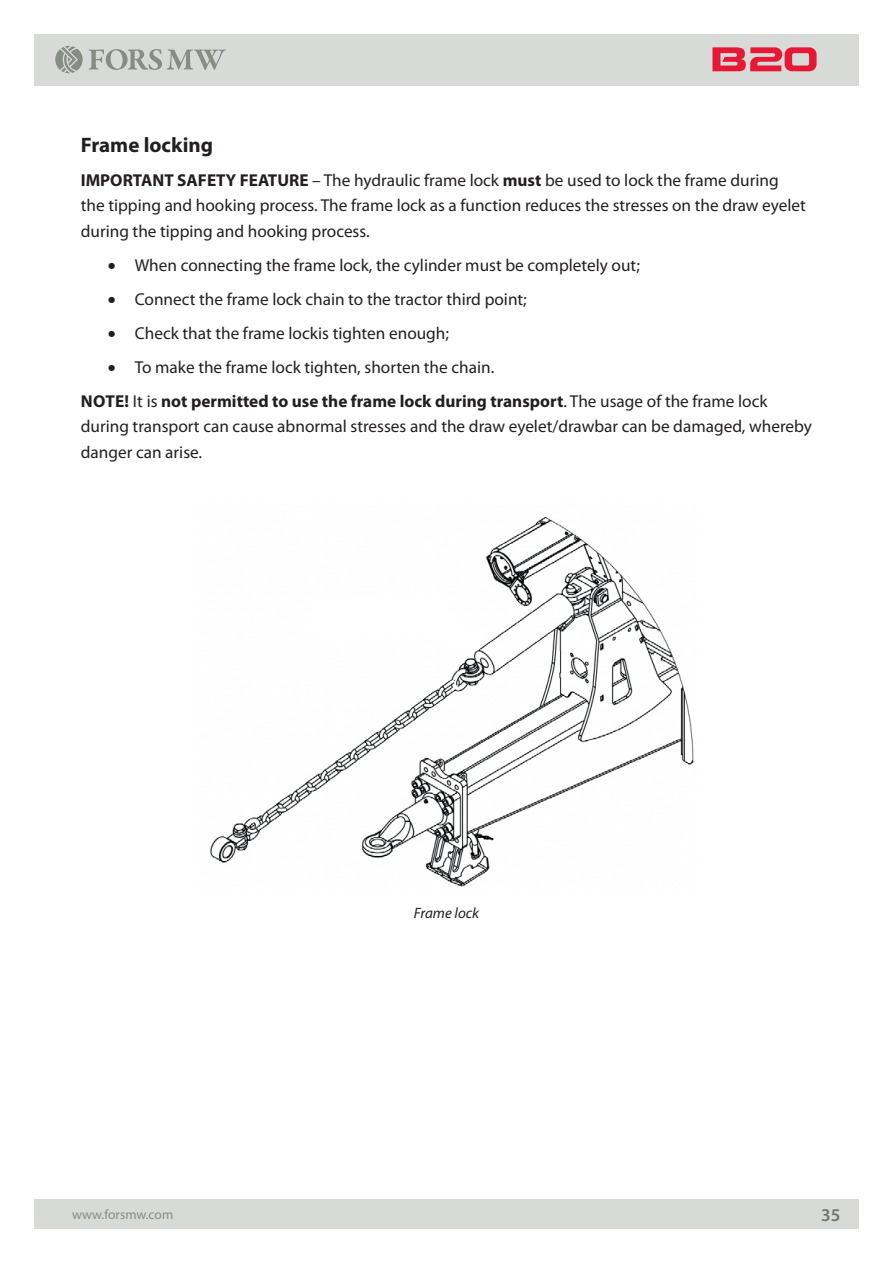
<style>
.page{position:relative;width:893px;height:1263px;background:#fff}
.page>*{position:absolute;margin:0;border:0;box-sizing:border-box;transform-origin:0 0}
.t1{font:700 21px "Myriad Pro";color:#231f20}
.t2{font:600 18px "Myriad Pro";color:#73766b}
.t3{font:17.25px/25.5px "Myriad Pro";color:#231f20}
.t4{font:italic 15px "Myriad Pro";color:#231f20}
.t5{font:13.5px "Myriad Pro";color:#868d84}
.s1{font-weight:700}
</style>
<div class="page">
<div style="left:34px;top:1200px;width:825px;height:29px;background:#d8dad7"></div>
<div style="left:34px;top:34px;width:825px;height:51px;background:#d8dad7"></div>
<svg style="left:712px;top:47px;width:105px;height:24px"></svg>
<svg style="left:89px;top:49px;width:137px;height:21px"></svg>
<svg style="left:55px;top:46px;width:28px;height:27px"></svg>
<img style="left:210px;top:517px;width:484px;height:370px">
<p class="t1" style="left:81px;top:131px;width:134px">Frame locking</p>
<p class="t3" style="left:81px;top:167px;width:727px"><span class="s1">IMPORTANT SAFETY FEATURE</span> – The hydraulic frame lock <span class="s1">must</span> be used to lock the frame during the tipping and hooking process. The frame lock as a function reduces the stresses on the draw eyelet during the tipping and hooking process.</p>
<p class="t3" style="left:108px;top:252px;width:534px">• When connecting the frame lock, the cylinder must be completely out;</p>
<p class="t3" style="left:108px;top:286px;width:420px">• Connect the frame lock chain to the tractor third point;</p>
<p class="t3" style="left:108px;top:320px;width:343px">• Check that the frame lockis tighten enough;</p>
<p class="t3" style="left:81px;top:350px;width:688px;line-height:34px;text-indent:27px">• To make the frame lock tighten, shorten the chain.<br><span class="s1">NOTE!</span> It is <span class="s1">not permitted to use the frame lock during transport</span>. The usage of the frame lock</p>
<p class="t3" style="left:81px;top:413px;width:733px">during transport can cause abnormal stresses and the draw eyelet/drawbar can be damaged, whereby danger can arise.</p>
<p class="t4" style="left:414px;top:904px;width:67px">Frame lock</p>
<p class="t5" style="left:72px;top:1206px;width:103px">www.forsmw.com</p>
<p class="t2" style="left:821px;top:1203px;width:21px">35</p>
</div>
